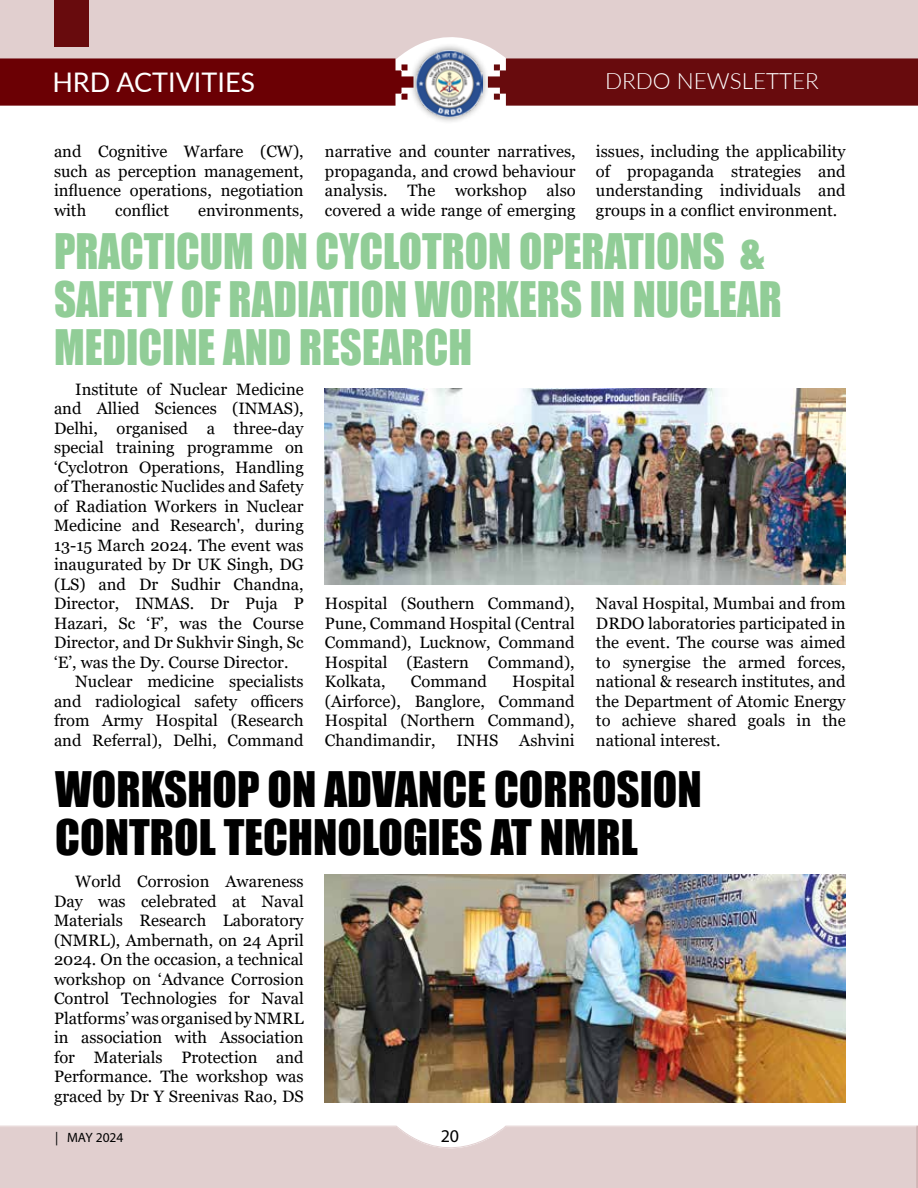
<style>
.page{position:relative;width:918px;height:1188px;background:#fff}
.page>*{position:absolute;margin:0;border:0;box-sizing:border-box;transform-origin:0 0}
.t1{font:45px/48px "Impact";color:#91cd97;scale:.95 1}
.t2{font:45px/48px "Impact";color:#000}
.t3{font:27px "Lato";color:#fff}
.t4{font:300 22.5px "Lato";color:#fff}
.t5{font:18px "Myriad Pro";color:#000}
.t6{font:16.5px/19.5px "Georgia";color:#000;text-align:justify}
.t7{font:13.5px "Myriad Pro";color:#000}
</style>
<div class="page">
<div style="left:0;top:59px;width:409px;height:47px;background:#6b0004"></div>
<div style="left:491px;top:59px;width:427px;height:47px;background:#680b0d"></div>
<div style="left:0;top:0;width:918px;height:59px;background:#e1cfcf"></div>
<svg style="left:0;top:1125px;width:916px;height:2px;background:#f0e7e7"></svg>
<div style="left:0;top:1127px;width:916px;height:61px;background:#e1cfcf"></div>
<svg style="left:916px;top:1125px;width:2px;height:63px"></svg>
<div style="left:409px;top:43px;width:82px;height:82px;background:#000;opacity:.5"></div>
<img style="left:417px;top:51px;width:66px;height:66px">
<div style="left:55px;top:0;width:34px;height:46px;background:#680b0d"></div>
<img style="left:325px;top:389px;width:521px;height:195px">
<img style="left:324px;top:875px;width:522px;height:228px">
<h2 class="t3" style="left:52px;top:63px;width:204px">HRD ACTIVITIES</h2>
<h3 class="t4" style="left:605px;top:65px;width:215px">DRDO NEWSLETTER</h3>
<p class="t6" style="left:54px;top:142px;width:251px">and Cognitive Warfare (CW), such as perception management, influence operations, negotiation with</p>
<p class="t6" style="left:115px;top:200px;width:55px">conflict</p>
<p class="t6" style="left:198px;top:200px;width:107px">environments,</p>
<p class="t6" style="left:325px;top:142px;width:252px">narrative and counter narratives, propaganda, and crowd behaviour analysis. The workshop also covered a wide range of emerging</p>
<p class="t6" style="left:596px;top:142px;width:251px">issues, including the applicability of propaganda strategies and understanding individuals and groups in a conflict environment.</p>
<h1 class="t1" style="left:54px;top:226px;width:768px">PRACTICUM ON CYCLOTRON OPERATIONS &amp;<br>SAFETY OF RADIATION WORKERS IN NUCLEAR<br>MEDICINE AND RESEARCH</h1>
<p class="t6" style="left:75px;top:380px;width:230px">Institute of Nuclear Medicine</p>
<p class="t6" style="left:54px;top:399px;width:251px">and Allied Sciences (INMAS),</p>
<p class="t6" style="left:54px;top:419px;width:251px">Delhi, organised a three-day</p>
<p class="t6" style="left:54px;top:438px;width:251px">special training programme on</p>
<p class="t6" style="left:54px;top:458px;width:251px">‘Cyclotron Operations, Handling</p>
<p class="t6" style="left:54px;top:477px;width:251px">of Theranostic Nuclides and Safety</p>
<p class="t6" style="left:54px;top:497px;width:251px">of Radiation Workers in Nuclear</p>
<p class="t6" style="left:54px;top:516px;width:251px">Medicine and Research', during</p>
<p class="t6" style="left:54px;top:536px;width:251px">13-15 March 2024. The event was</p>
<p class="t6" style="left:54px;top:555px;width:251px">inaugurated by Dr UK Singh, DG</p>
<p class="t6" style="left:54px;top:575px;width:251px">(LS) and Dr Sudhir Chandna,</p>
<p class="t6" style="left:54px;top:594px;width:251px">Director, INMAS. Dr Puja P</p>
<p class="t6" style="left:54px;top:614px;width:251px">Hazari, Sc ‘F’, was the Course</p>
<p class="t6" style="left:54px;top:633px;width:251px">Director, and Dr Sukhvir Singh, Sc</p>
<p class="t6" style="left:54px;top:653px;width:236px">‘E’, was the Dy. Course Director.</p>
<p class="t6" style="left:75px;top:672px;width:230px">Nuclear medicine specialists</p>
<p class="t6" style="left:54px;top:692px;width:251px">and radiological safety officers</p>
<p class="t6" style="left:54px;top:711px;width:251px">from Army Hospital (Research</p>
<p class="t6" style="left:54px;top:731px;width:251px">and Referral), Delhi, Command</p>
<p class="t6" style="left:325px;top:594px;width:251px">Hospital (Southern Command), Pune, Command Hospital (Central Command), Lucknow, Command Hospital (Eastern Command), Kolkata,</p>
<p class="t6" style="left:596px;top:594px;width:251px">Naval Hospital, Mumbai and from DRDO laboratories participated in the event. The course was aimed to synergise the armed forces, national &amp; research institutes, and the Department of Atomic Energy to achieve shared goals in the national interest.</p>
<h1 class="t2" style="left:55px;top:764px;width:648px">WORKSHOP ON ADVANCE CORROSION<br>CONTROL TECHNOLOGIES AT NMRL</h1>
<p class="t6" style="left:54px;top:872px;width:251px;text-indent:21px">World Corrosion Awareness Day was celebrated at Naval Materials Research Laboratory (NMRL), Ambernath, on 24 April 2024. On the occasion, a technical workshop on ‘Advance Corrosion Control Technologies for Naval Platforms’ was organised by NMRL in association with Association for Materials Protection and Performance. The workshop was graced by Dr Y Sreenivas Rao, DS</p>
<p class="t6" style="left:325px;top:672px;width:251px;text-indent:187px">Hospital (Airforce), Banglore, Command Hospital (Northern Command), Chandimandir,</p>
<p class="t6" style="left:411px;top:672px;width:78px">Command</p>
<p class="t6" style="left:457px;top:731px;width:43px">INHS</p>
<p class="t6" style="left:519px;top:731px;width:57px">Ashvini</p>
<p class="t7" style="left:55px;top:1129px;width:70px">| MAY 2024</p>
<p class="t5" style="left:441px;top:1125px;width:20px">20</p>
</div>
